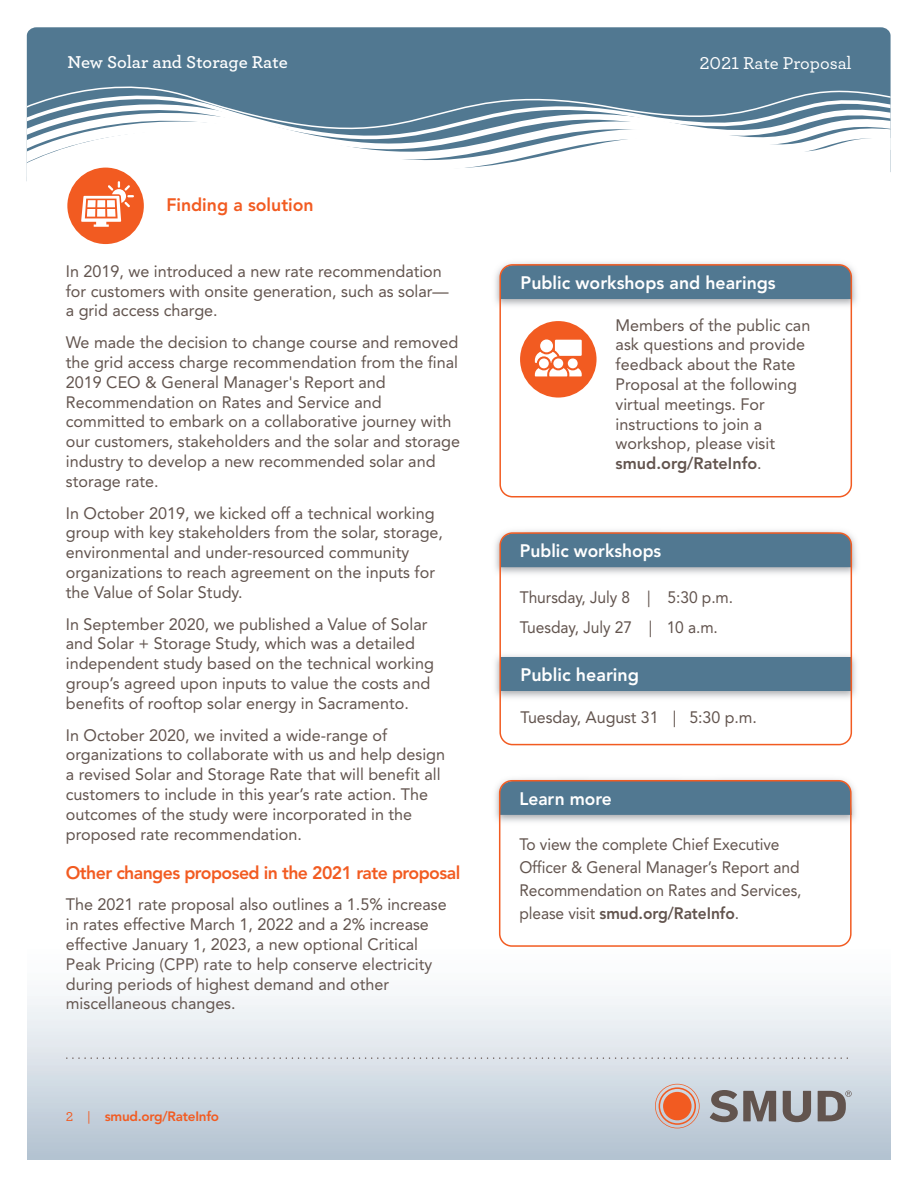
<style>
.page{position:relative;width:918px;height:1188px;background:#fff}
.page>*{position:absolute;margin:0;border:0;box-sizing:border-box;transform-origin:0 0}
.t1{font:800 18px "Avenir LT Std";letter-spacing:-.03em;color:#f25b21}
.t2{font:800 18px "Avenir LT Std";color:#fff}
.t3{font:800 18px "Avenir LT Std";color:#fff;scale:.96 1}
.t4{font:18px "Archer Semibold LF";letter-spacing:-.005em;color:#fff}
.t5{font:18px "Archer Medium LF";color:#fff}
.t6{font:800 18px "Avenir LT Std";color:#f25b21}
.t7{font:16.5px/19.8px "Avenir LT Std";color:#62544e}
.t8{font:16.5px/22.6px "Avenir LT Std";color:#62544e;scale:.95 1}
.t9{font:800 13.5px "Avenir LT Std";letter-spacing:-.02em;color:#f25b21}
.s1{font-family:"Archer Medium LF";font-weight:400}
.s2{font-weight:800}
</style>
<div class="page">
<img style="left:27px;top:932px;width:864px;height:228px">
<div style="left:27px;top:27px;width:864px;height:38px;background:#517891"></div>
<div style="left:27px;top:65px;width:864px;height:8px;background:#517891"></div>
<div style="left:27px;top:73px;width:864px;height:7px;background:#517891"></div>
<div style="left:27px;top:80px;width:864px;height:6px;background:#517891"></div>
<div style="left:27px;top:86px;width:864px;height:6px;background:#517891"></div>
<svg style="left:27px;top:92px;width:864px;height:4px;background:#587d95"></svg>
<svg style="left:27px;top:96px;width:864px;height:37px"></svg>
<svg style="left:27px;top:133px;width:864px;height:62px"></svg>
<div style="left:67px;top:168px;width:77px;height:76px;background:#f25b21;border-radius:50%"></div>
<svg style="left:81px;top:181px;width:53px;height:46px"></svg>
<svg style="left:655px;top:1084px;width:45px;height:44px;background:#db9c87"></svg>
<svg style="left:818px;top:1091px;width:34px;height:30px"></svg>
<svg style="left:783px;top:1091px;width:28px;height:31px"></svg>
<svg style="left:710px;top:1090px;width:66px;height:32px;background:#8c8889"></svg>
<svg style="left:67px;top:1057px;width:781px;height:2px;background:#cfd1d6"></svg>
<div style="left:520px;top:321px;width:77px;height:77px;background:#f25b21;border-radius:50%"></div>
<svg style="left:535px;top:340px;width:47px;height:36px"></svg>
<img style="left:495px;top:530px;width:362px;height:49px">
<div style="left:500px;top:532px;width:352px;height:35px;background:#517891"></div>
<img style="left:495px;top:650px;width:361px;height:53px">
<div style="left:500px;top:658px;width:351px;height:33px;background:#517891"></div>
<div style="left:499px;top:532px;width:353px;height:213px;border:2px solid #f25b21;border-radius:12px"></div>
<img style="left:495px;top:262px;width:362px;height:49px">
<div style="left:500px;top:264px;width:352px;height:35px;background:#517891"></div>
<div style="left:499px;top:264px;width:353px;height:233px;border:2px solid #f25b21;border-radius:12px"></div>
<img style="left:495px;top:778px;width:361px;height:49px">
<div style="left:500px;top:779px;width:352px;height:36px;background:#517891"></div>
<div style="left:499px;top:780px;width:353px;height:167px;border:2px solid #f25b21;border-radius:12px"></div>
<p class="t4" style="left:67px;top:54px;width:222px">New Solar and Storage Rate</p>
<p class="t5" style="left:699px;top:55px;width:154px">2021 Rate Proposal</p>
<p class="t6" style="left:166px;top:198px;width:149px">Finding a solution</p>
<p class="t7" style="left:66px;top:262px;width:384px">In 2019, we introduced a new rate recommendation for customers with onsite generation, such as solar— a grid access charge.</p>
<p class="t7" style="left:66px;top:334px;width:396px">We made the decision to change course and removed the grid access charge recommendation from the final 2019 CEO &amp; General Manager's Report and Recommendation on Rates and Service and committed to embark on a collaborative journey with our customers, stakeholders and the solar and storage industry to develop a new recommended solar and storage rate.</p>
<p class="t7" style="left:66px;top:504px;width:379px">In October 2019, we kicked off a technical working group with key stakeholders from the solar, storage, environmental and under-resourced community organizations to reach agreement on the inputs for the Value of Solar Study.</p>
<p class="t7" style="left:66px;top:615px;width:370px">In September 2020, we published a Value of Solar and Solar + Storage Study, which was a detailed independent study based on the technical working group’s agreed upon inputs to value the costs and benefits of rooftop solar energy in Sacramento.</p>
<p class="t7" style="left:66px;top:726px;width:381px">In October 2020, we invited a wide-range of organizations to collaborate with us and help design a revised Solar and Storage Rate that will benefit all customers to include in this year’s rate action. The outcomes of the study were incorporated in the proposed rate recommendation.</p>
<p class="t1" style="left:66px;top:865px;width:396px">Other changes proposed in the 2021 rate proposal</p>
<p class="t7" style="left:66px;top:896px;width:382px">The 2021 rate proposal also outlines a 1.5% increase in rates effective March 1, 2022 and a 2% increase effective January 1, 2023, a new optional Critical Peak Pricing (CPP) rate to help conserve electricity during periods of highest demand and other miscellaneous changes.</p>
<p class="t9" style="left:66px;top:1110px;width:155px"><span class="s1">2 |</span> smud.org/RateInfo</p>
<p class="t2" style="left:521px;top:275px;width:257px">Public workshops and hearings</p>
<p class="t7" style="left:616px;top:316px;width:196px">Members of the public can ask questions and provide feedback about the Rate<br>Proposal at the following virtual meetings. For instructions to join a workshop, please visit <span class="s2">smud.org/RateInfo</span>.</p>
<p class="t3" style="left:520px;top:544px;width:149px">Public workshops</p>
<p class="t8" style="left:520px;top:583px;width:226px;line-height:30.3px">Thursday, July 8 | 5:30 p.m.<br>Tuesday, July 27 | 10 a.m.</p>
<p class="t2" style="left:520px;top:667px;width:120px">Public hearing</p>
<p class="t7" style="left:520px;top:709px;width:238px">Tuesday, August 31 | 5:30 p.m.</p>
<p class="t3" style="left:519px;top:791px;width:98px">Learn more</p>
<p class="t8" style="left:519px;top:835px;width:299px">To view the complete Chief Executive Officer &amp; General Manager’s Report and Recommendation on Rates and Services, please visit <span class="s2">smud.org/RateInfo</span>.</p>
</div>
